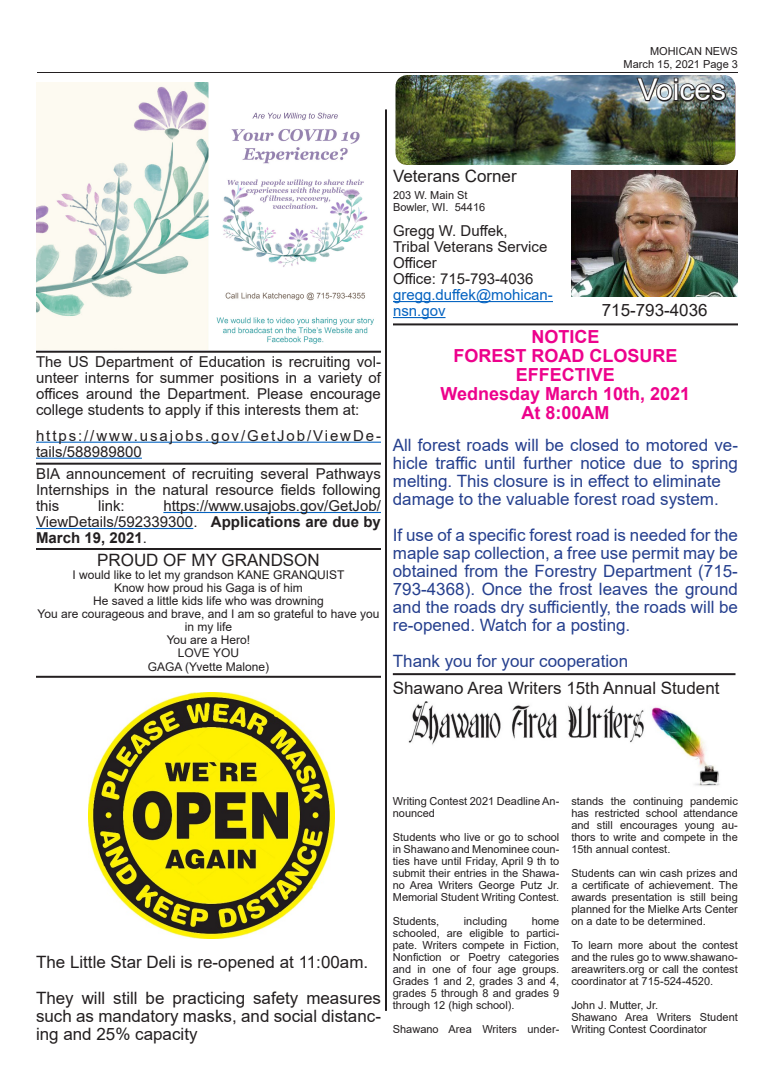
<style>
.page{position:relative;width:774px;height:1080px;background:#fff}
.page>*{position:absolute;margin:0;border:0;box-sizing:border-box;transform-origin:0 0}
.t1{font:30px "Arial";color:#fff}
.t2{font:19.3px/25.5px "Calibri";color:#000}
.t3{font:700 18px "Arial";color:#ed028c}
.t4{font:17px/18px "Arial";color:#253f8e;text-align:justify}
.t5{font:17px/18px "Arial";color:#231f20;text-align:justify}
.x_msonormal{font:15px/16px "Arial";color:#231f20;text-align:justify}
.x_msonormal-2{font:15px/16px "Arial";letter-spacing:.13em;color:#231f20}
.t6{font:15px/16px "Arial";color:#0563c1}
.t7{font:12px/13px "Arial";color:#231f20;text-align:center}
.t8{font:11px/12px "Arial";color:#231f20;text-align:justify}
.s1{font-weight:700}
</style>
<div class="page">
<hr style="left:37px;top:72px;width:701px;height:1px;background:#231f20">
<img style="left:396px;top:75px;width:340px;height:90px">
<img style="left:635px;top:76px;width:93px;height:29px">
<img style="left:571px;top:170px;width:167px;height:127px">
<hr style="left:393px;top:301px;width:160px;height:1px;background:#0563c1">
<hr style="left:393px;top:317px;width:53px;height:1px;background:#0563c1">
<hr style="left:393px;top:323px;width:345px;height:2px;background:#231f20">
<hr style="left:385px;top:109px;width:2px;height:902px;background:#231f20">
<img style="left:408px;top:702px;width:312px;height:84px">
<img style="left:36px;top:83px;width:338px;height:266px">
<hr style="left:36px;top:442px;width:345px;height:1px;background:#0563c1">
<hr style="left:36px;top:458px;width:106px;height:1px;background:#0563c1">
<hr style="left:36px;top:351px;width:345px;height:2px;background:#231f20">
<hr style="left:36px;top:463px;width:345px;height:2px;background:#231f20">
<hr style="left:163px;top:512px;width:218px;height:1px;background:#0563c1">
<hr style="left:36px;top:528px;width:157px;height:1px;background:#0563c1">
<hr style="left:36px;top:548px;width:345px;height:2px;background:#231f20">
<hr style="left:36px;top:676px;width:345px;height:2px;background:#231f20">
<img style="left:88px;top:693px;width:246px;height:246px">
<hr style="left:393px;top:673px;width:343px;height:2px;background:#231f20">
<p class="t8" style="left:650px;top:45px;width:90px">MOHICAN NEWS</p>
<p class="t8" style="left:624px;top:58px;width:116px">March 15, 2021 Page 3</p>
<p class="t1" style="left:638px;top:69px;width:90px">Voices</p>
<p class="x_msonormal" style="left:36px;top:353px;width:346px">The US Department of Education is recruiting vol&shy;unteer interns for summer positions in a variety of offices around the Department. Please encourage college students to apply if this interests them at:</p>
<p class="x_msonormal-2" style="left:36px;top:427px;width:346px">https://www.usajobs.gov/GetJob/ViewDe&shy;tails/588989800</p>
<p class="x_msonormal" style="left:36px;top:466px;width:346px">BIA announcement of recruiting several Pathways Internships in the natural resource fields following this</p>
<p class="x_msonormal" style="left:36px;top:498px;width:346px;text-indent:127px">https://www.usajobs.gov/GetJob/ ViewDetails/592339300. <span class="s1">Applications are due by March 19, 2021</span>.</p>
<p class="t5" style="left:97px;top:550px;width:224px">PROUD OF MY GRANDSON</p>
<p class="t7" style="left:73px;top:568px;width:274px">I would like to let my grandson KANE GRANQUIST</p>
<p class="t7" style="left:114px;top:581px;width:190px">Know how proud his Gaga is of him</p>
<p class="t7" style="left:93px;top:594px;width:232px">He saved a little kids life who was drowning</p>
<p class="t7" style="left:38px;top:607px;width:343px">You are courageous and brave, and I am so grateful to have you in my life</p>
<p class="t7" style="left:167px;top:633px;width:85px">You are a Hero!</p>
<p class="t7" style="left:178px;top:646px;width:63px">LOVE YOU</p>
<p class="t7" style="left:148px;top:660px;width:123px">GAGA (Yvette Malone)</p>
<p class="x_msonormal" style="left:98px;top:498px;width:28px">link:</p>
<p class="t5" style="left:393px;top:167px;width:125px">Veterans Corner</p>
<p class="t8" style="left:393px;top:190px;width:76px">203 W. Main St</p>
<p class="t8" style="left:393px;top:202px;width:94px">Bowler, WI. 54416</p>
<p class="x_msonormal" style="left:393px;top:223px;width:116px">Gregg W. Duffek,</p>
<p class="x_msonormal" style="left:393px;top:239px;width:156px">Tribal Veterans Service<br>Officer</p>
<p class="x_msonormal" style="left:393px;top:271px;width:142px">Office: 715-793-4036</p>
<p class="t6" style="left:393px;top:287px;width:161px">gregg.duffek@mohican&shy;nsn.gov</p>
<p class="t5" style="left:602px;top:301px;width:107px">715-793-4036</p>
<p class="t3" style="left:531px;top:324px;width:70px">NOTICE</p>
<p class="t3" style="left:453px;top:343px;width:226px">FOREST ROAD CLOSURE</p>
<p class="t3" style="left:516px;top:362px;width:101px">EFFECTIVE</p>
<p class="t3" style="left:441px;top:381px;width:251px">Wednesday March 10th, 2021</p>
<p class="t3" style="left:521px;top:400px;width:90px">At 8:00AM</p>
<p class="t4" style="left:393px;top:436px;width:347px">All forest roads will be closed to motored ve&shy;hicle traffic until further notice due to spring melting. This closure is in effect to eliminate</p>
<p class="t4" style="left:393px;top:490px;width:327px">damage to the valuable forest road system.</p>
<p class="t4" style="left:393px;top:526px;width:347px">If use of a specific forest road is needed for the maple sap collection, a free use permit may be obtained from the Forestry Department (715- 793-4368). Once the frost leaves the ground and the roads dry sufficiently, the roads will be re-opened. Watch for a posting.</p>
<p class="t4" style="left:393px;top:652px;width:237px">Thank you for your cooperation</p>
<p class="t5" style="left:393px;top:679px;width:328px">Shawano Area Writers 15th Annual Student</p>
<p class="t8" style="left:393px;top:795px;width:168px">Writing Contest 2021 Deadline An&shy;nounced</p>
<p class="t8" style="left:393px;top:831px;width:168px">Students who live or go to school in Shawano and Menominee coun&shy;ties have until Friday, April 9 th to submit their entries in the Shawa&shy;no Area Writers George Putz Jr.<br>Memorial Student Writing Contest.</p>
<p class="t8" style="left:393px;top:915px;width:48px">Students,</p>
<p class="t8" style="left:464px;top:915px;width:45px">including</p>
<p class="t8" style="left:393px;top:915px;width:168px;text-indent:139px">home schooled, are eligible to partici&shy;pate. Writers compete in Fiction, Nonfiction or Poetry categories and in one of four age groups.<br>Grades 1 and 2, grades 3 and 4, grades 5 through 8 and grades 9 through 12 (high school).</p>
<p class="t8" style="left:393px;top:1023px;width:168px">Shawano Area Writers under-</p>
<p class="t5" style="left:36px;top:952px;width:334px">The Little Star Deli is re-opened at 11:00am.</p>
<p class="t5" style="left:36px;top:988px;width:346px">They will still be practicing safety measures such as mandatory masks, and social distanc&shy;ing and 25% capacity</p>
<p class="t2" style="left:-1px;top:985px;width:469px">ittle Star Deli will re-open today at 11:00am. We will still be icing safety measures such as mandatory masks, and social</p>
<p class="t8" style="left:571px;top:795px;width:168px">stands the continuing pandemic has restricted school attendance and still encourages young au&shy;thors to write and compete in the 15th annual contest.</p>
<p class="t8" style="left:571px;top:867px;width:168px">Students can win cash prizes and a certificate of achievement. The awards presentation is still being planned for the Mielke Arts Center on a date to be determined.</p>
<p class="t8" style="left:571px;top:939px;width:168px">To learn more about the contest and the rules go to www.shawano&shy;areawriters.org or call the contest coordinator at 715-524-4520.</p>
<p class="t8" style="left:571px;top:999px;width:88px">John J. Mutter, Jr.</p>
<p class="t8" style="left:571px;top:1011px;width:168px">Shawano Area Writers Student<br>Writing Contest Coordinator</p>
</div>
